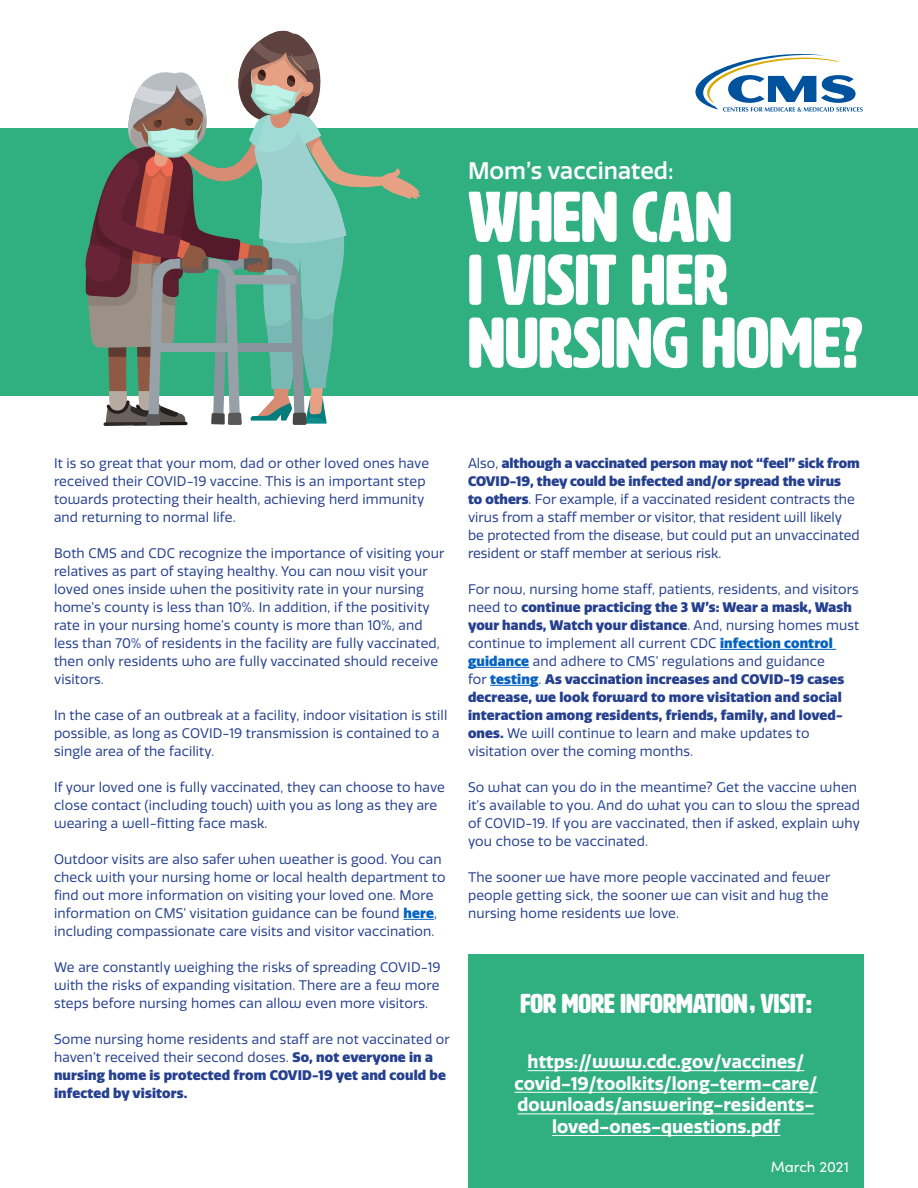
<style>
.page{position:relative;width:918px;height:1188px;background:#fff}
.page>*{position:absolute;margin:0;border:0;box-sizing:border-box;transform-origin:0 0}
.t1{font:70.8px/63px "HWT Artz";color:#fff}
.t2{font:27px "HWT Artz";color:#fff}
.t3{font:500 23.25px "Quatro";color:#fff}
.t4{font:700 18px/21.6px "Quatro";color:#fff;text-align:center}
.t5{font:15px "Sofia Pro";color:#fff}
.t6{font:13.5px/18px "Quatro";letter-spacing:.01em;color:#25408f}
.t7{font:900 13.5px/18px "Quatro";letter-spacing:.01em;color:#25408f}
.s1{font-weight:900;color:#0563c1}
.s2{font-weight:400}
.s3{font-weight:900}
</style>
<div class="page">
<div style="left:0;top:128px;width:918px;height:268px;background:#30af80"></div>
<svg style="left:695px;top:54px;width:168px;height:58px"></svg>
<svg style="left:85px;top:30px;width:335px;height:396px"></svg>
<div style="left:468px;top:954px;width:396px;height:234px;background:#30af80"></div>
<hr style="left:404px;top:919px;width:30px;height:1px;background:#0563c1">
<hr style="left:720px;top:649px;width:116px;height:1px;background:#0563c1">
<hr style="left:468px;top:667px;width:61px;height:1px;background:#0563c1">
<hr style="left:490px;top:685px;width:49px;height:1px;background:#0563c1">
<hr style="left:528px;top:1070px;width:276px;height:1px;background:#fff">
<hr style="left:515px;top:1092px;width:302px;height:1px;background:#fff">
<hr style="left:518px;top:1113px;width:296px;height:1px;background:#fff">
<hr style="left:552px;top:1135px;width:228px;height:1px;background:#fff">
<h1 class="t3" style="left:468px;top:157px;width:207px">Mom’s vaccinated:</h1>
<h1 class="t1" style="left:468px;top:186px;width:396px">WHEN CAN<br>I VISIT HER<br>NURSING HOME?</h1>
<p class="t6" style="left:54px;top:454px;width:377px">It is so great that your mom, dad or other loved ones have received their COVID-19 vaccine. This is an important step towards protecting their health, achieving herd immunity and returning to normal life.</p>
<p class="t6" style="left:54px;top:544px;width:392px">Both CMS and CDC recognize the importance of visiting your relatives as part of staying healthy. You can now visit your loved ones inside when the positivity rate in your nursing home’s county is less than 10%. In addition, if the positivity rate in your nursing home’s county is more than 10%, and less than 70% of residents in the facility are fully vaccinated, then only residents who are fully vaccinated should receive visitors.</p>
<p class="t6" style="left:54px;top:706px;width:395px">In the case of an outbreak at a facility, indoor visitation is still possible, as long as COVID-19 transmission is contained to a single area of the facility.</p>
<p class="t6" style="left:54px;top:778px;width:393px">If your loved one is fully vaccinated, they can choose to have close contact (including touch) with you as long as they are wearing a well-ftting face mask.</p>
<p class="t6" style="left:54px;top:850px;width:393px">Outdoor visits are also safer when weather is good. You can check with your nursing home or local health department to fnd out more information on visiting your loved one. More information on CMS’ visitation guidance can be found <span class="s1">here</span>, including compassionate care visits and visitor vaccination.</p>
<p class="t6" style="left:54px;top:958px;width:388px;text-align:justify">We are constantly weighing the risks of spreading COVID-19 with the risks of expanding visitation. There are a few more steps before nursing homes can allow even more visitors.</p>
<p class="t7" style="left:54px;top:1030px;width:397px"><span class="s2">Some nursing home residents and staff are not vaccinated or haven’t received their second doses.</span> So, not everyone in a nursing home is protected from COVID-19 yet and could be infected by visitors.</p>
<p class="t6" style="left:468px;top:454px;width:393px">Also, <span class="s3">although a vaccinated person may not “feel” sick from COVID-19, they could be infected and/or spread the virus<br>to others</span>. For example, if a vaccinated resident contracts the virus from a staff member or visitor, that resident will likely be protected from the disease, but could put an unvaccinated resident or staff member at serious risk.</p>
<p class="t6" style="left:468px;top:580px;width:393px">For now, nursing home staff, patients, residents, and visitors need to <span class="s3">continue practicing the 3 W’s: Wear a mask, Wash your hands, Watch your distance</span>. And, nursing homes must continue to implement all current CDC <span class="s1">infection control guidance</span> and adhere to CMS’ regulations and guidance<br>for <span class="s1">testing</span>. <span class="s3">As vaccination increases and COVID-19 cases decrease, we look forward to more visitation and social interaction among residents, friends, family, and loved&shy;ones.</span> We will continue to learn and make updates to visitation over the coming months.</p>
<p class="t6" style="left:468px;top:778px;width:394px">So what can you do in the meantime? Get the vaccine when it’s available to you. And do what you can to slow the spread of COVID-19. If you are vaccinated, then if asked, explain why you chose to be vaccinated.</p>
<p class="t6" style="left:468px;top:868px;width:364px">The sooner we have more people vaccinated and fewer people getting sick, the sooner we can visit and hug the nursing home residents we love.</p>
<h2 class="t2" style="left:520px;top:989px;width:293px">FOR MORE INFORMATION, VISIT:</h2>
<h3 class="t4" style="left:515px;top:1051px;width:304px">https://www.cdc.gov/vaccines/ covid-19/toolkits/long-term-care/ downloads/answering-residents&shy;loved-ones-questions.pdf</h3>
<p class="t5" style="left:771px;top:1156px;width:80px">March 2021</p>
</div>
